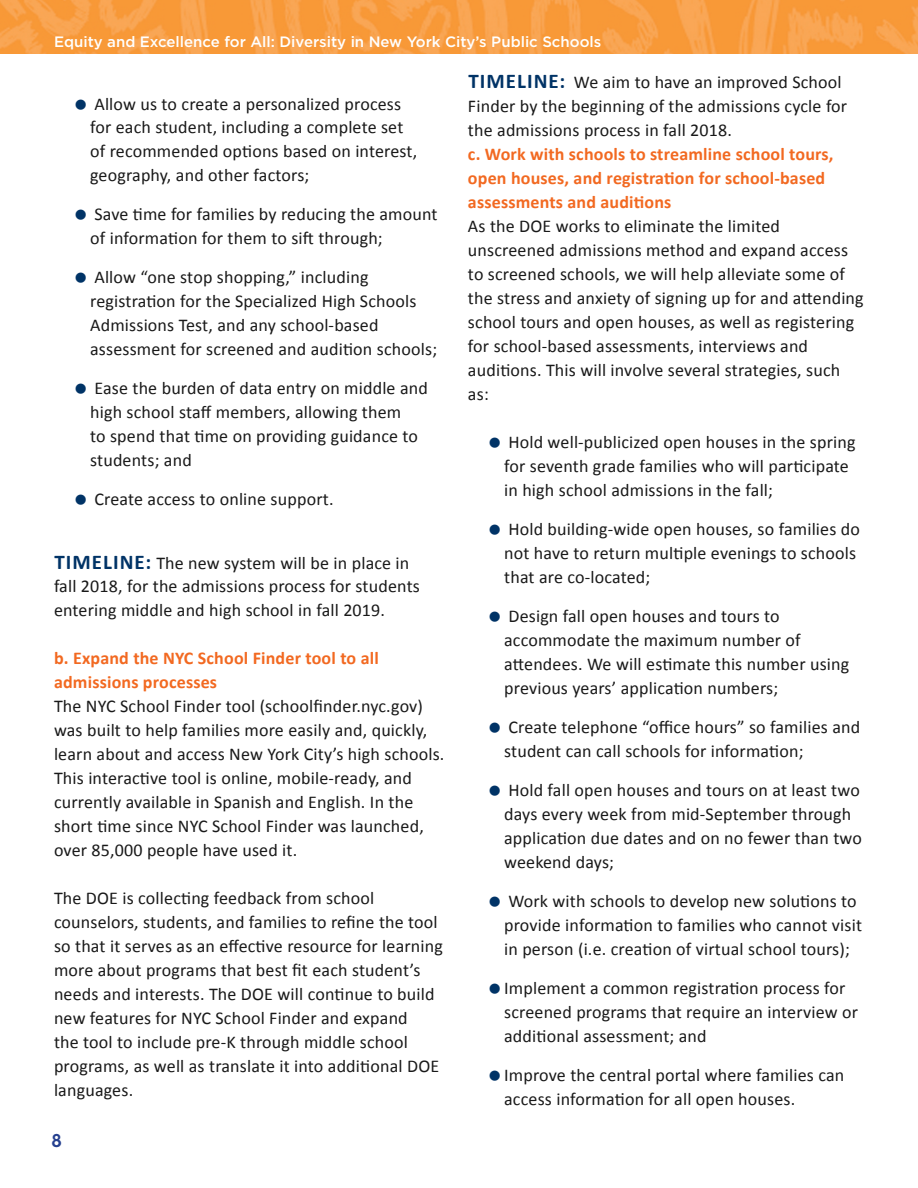
<style>
.page{position:relative;width:918px;height:1188px;background:#fff}
.page>*{position:absolute;margin:0;border:0;box-sizing:border-box;transform-origin:0 0}
.t1{font:18px/24px "Calibri";letter-spacing:.01em;color:#191919}
.t2{font:700 18px/24px "Calibri";letter-spacing:.01em;color:#f26921}
.t3{font:600 18px "Lubalin Graph Std";color:#25408f}
.t4{font:500 15px "Gotham";color:#fff}
.s1{font-weight:700;font-size:21px;color:#036}
</style>
<div class="page">
<img style="left:0;top:0;width:918px;height:54px">
<p class="t4" style="left:54px;top:33px;width:549px">Equity and Excellence for All: Diversity in New York City’s Public Schools</p>
<p class="t1" style="left:90px;top:92px;width:315px">Allow us to create a personalized process for each student, including a complete set</p>
<p class="t1" style="left:90px;top:140px;width:329px">of recommended options based on interest,</p>
<p class="t1" style="left:90px;top:164px;width:221px">geography, and other factors;</p>
<p class="t1" style="left:90px;top:203px;width:349px">Save time for families by reducing the amount of information for them to sift through;</p>
<p class="t1" style="left:94px;top:266px;width:276px">Allow “one stop shopping,” including</p>
<p class="t1" style="left:90px;top:290px;width:328px">registration for the Specialized High Schools</p>
<p class="t1" style="left:90px;top:314px;width:290px">Admissions Test, and any school-based</p>
<p class="t1" style="left:90px;top:338px;width:349px">assessment for screened and audition schools;</p>
<p class="t1" style="left:94px;top:377px;width:335px">Ease the burden of data entry on middle and</p>
<p class="t1" style="left:90px;top:401px;width:329px">high school staff members, allowing them to spend that time on providing guidance to</p>
<p class="t1" style="left:90px;top:449px;width:103px">students; and</p>
<p class="t1" style="left:94px;top:488px;width:241px">Create access to online support.</p>
<p class="t1" style="left:54px;top:551px;width:367px"><span class="s1">TIMELINE:</span> The new system will be in place in fall 2018, for the admissions process for students</p>
<p class="t1" style="left:54px;top:599px;width:333px">entering middle and high school in fall 2019.</p>
<h4 class="t2" style="left:54px;top:647px;width:326px">b. Expand the NYC School Finder tool to all admissions processes</h4>
<p class="t1" style="left:54px;top:695px;width:371px">The NYC School Finder tool (schoolfinder.nyc.gov)</p>
<p class="t1" style="left:54px;top:719px;width:392px">was built to help families more easily and, quickly, learn about and access New York City’s high schools.</p>
<p class="t1" style="left:54px;top:767px;width:359px">This interactive tool is online, mobile-ready, and</p>
<p class="t1" style="left:54px;top:791px;width:361px">currently available in Spanish and English. In the</p>
<p class="t1" style="left:54px;top:815px;width:371px">short time since NYC School Finder was launched,</p>
<p class="t1" style="left:54px;top:839px;width:245px">over 85,000 people have used it.</p>
<p class="t1" style="left:54px;top:887px;width:391px">The DOE is collecting feedback from school counselors, students, and families to refine the tool so that it serves as an effective resource for learning more about programs that best fit each student’s needs and interests. The DOE will continue to build</p>
<p class="t1" style="left:54px;top:1007px;width:355px">new features for NYC School Finder and expand the tool to include pre-K through middle school</p>
<p class="t1" style="left:54px;top:1054px;width:387px">programs, as well as translate it into additional DOE</p>
<p class="t1" style="left:54px;top:1078px;width:81px">languages.</p>
<p class="t3" style="left:51px;top:1129px;width:12px">8</p>
<p class="t1" style="left:468px;top:70px;width:381px"><span class="s1">TIMELINE:</span> We aim to have an improved School<br>Finder by the beginning of the admissions cycle for the admissions process in fall 2018.</p>
<p class="t2" style="left:468px;top:142px;width:367px">c. Work with schools to streamline school tours, open houses, and registration for school-based assessments and auditions</p>
<p class="t1" style="left:468px;top:214px;width:382px">As the DOE works to eliminate the limited unscreened admissions method and expand access to screened schools, we will help alleviate some of</p>
<p class="t1" style="left:468px;top:286px;width:397px">the stress and anxiety of signing up for and attending</p>
<p class="t1" style="left:468px;top:310px;width:388px">school tours and open houses, as well as registering for school-based assessments, interviews and</p>
<p class="t1" style="left:468px;top:358px;width:374px">auditions. This will involve several strategies, such as:</p>
<p class="t1" style="left:508px;top:430px;width:349px">Hold well-publicized open houses in the spring</p>
<p class="t1" style="left:504px;top:454px;width:346px">for seventh grade families who will participate</p>
<p class="t1" style="left:504px;top:478px;width:270px">in high school admissions in the fall;</p>
<p class="t1" style="left:508px;top:517px;width:353px">Hold building-wide open houses, so families do</p>
<p class="t1" style="left:504px;top:541px;width:354px">not have to return multiple evenings to schools</p>
<p class="t1" style="left:504px;top:565px;width:148px">that are co-located;</p>
<p class="t1" style="left:504px;top:604px;width:298px">Design fall open houses and tours to accommodate the maximum number of</p>
<p class="t1" style="left:504px;top:652px;width:347px">attendees. We will estimate this number using previous years’ application numbers;</p>
<p class="t1" style="left:504px;top:715px;width:358px">Create telephone “office hours” so families and student can call schools for information;</p>
<p class="t1" style="left:504px;top:778px;width:357px">Hold fall open houses and tours on at least two days every week from mid-September through</p>
<p class="t1" style="left:504px;top:826px;width:359px">application due dates and on no fewer than two</p>
<p class="t1" style="left:504px;top:850px;width:111px">weekend days;</p>
<p class="t1" style="left:504px;top:889px;width:359px">Work with schools to develop new solutions to provide information to families who cannot visit in person (i.e. creation of virtual school tours);</p>
<p class="t1" style="left:504px;top:976px;width:343px">Implement a common registration process for</p>
<p class="t1" style="left:504px;top:1000px;width:355px">screened programs that require an interview or</p>
<p class="t1" style="left:504px;top:1024px;width:204px">additional assessment; and</p>
<p class="t1" style="left:504px;top:1063px;width:342px">Improve the central portal where families can</p>
<p class="t1" style="left:504px;top:1087px;width:293px">access information for all open houses.</p>
</div>
